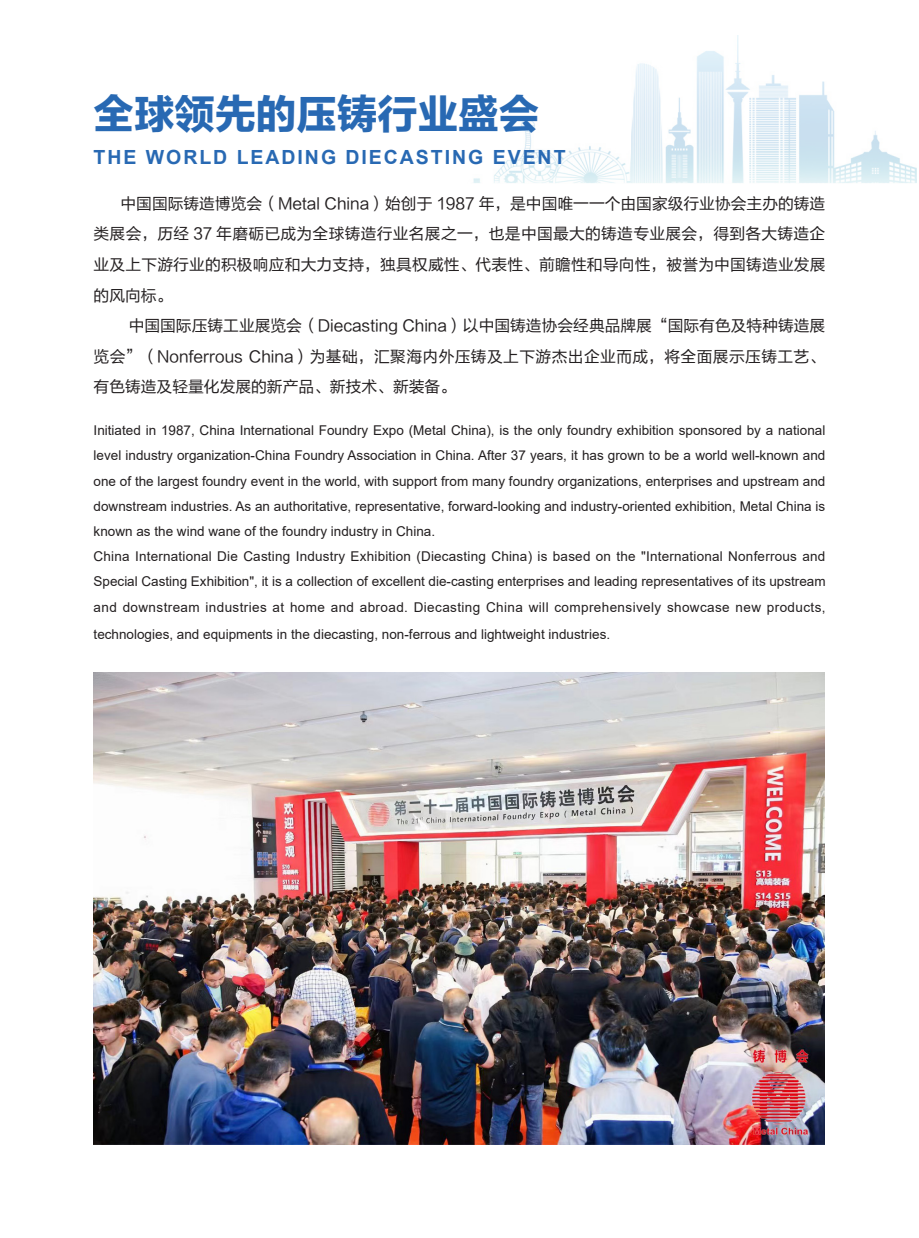
<style>
.page{position:relative;width:919px;height:1238px;background:#fff}
.page>*{position:absolute;margin:0;border:0;box-sizing:border-box;transform-origin:0 0}
.t1{font:40.5px "FZLTDHK GBK1 0";color:#2869b3}
.t2{font:700 19.5px "Arial";letter-spacing:.1em;color:#2869b3}
.t3{font:15.75px/30.6px "FZLTHK GBK1 0";letter-spacing:.01em;color:#231f20;text-align:justify}
.t4{font:13.5px/25.2px "Arial";color:#231f20;text-align:justify}
</style>
<div class="page">
<img style="left:94px;top:672px;width:730px;height:472px">
<img style="left:473px;top:36px;width:443px;height:147px">
<p class="t1" style="left:94px;top:92px;width:447px">全球领先的压铸行业盛会</p>
<p class="t2" style="left:94px;top:143px;width:473px">THE WORLD LEADING DIECASTING EVENT</p>
<p class="t3" style="left:94px;top:188px;width:733px;text-indent:27px">中国国际铸造博览会（Metal China）始创于 1987 年，是中国唯一一个由国家级行业协会主办的铸造类展会，历经 37 年磨砺已成为全球铸造行业名展之一，也是中国最大的铸造专业展会，得到各大铸造企业及上下游行业的积极响应和大力支持，独具权威性、代表性、前瞻性和导向性，被誉为中国铸造业发展的风向标。</p>
<p class="t3" style="left:94px;top:311px;width:733px;text-indent:35px">中国国际压铸工业展览会（Diecasting China）以中国铸造协会经典品牌展“国际有色及特种铸造展览会”（Nonferrous China）为基础，汇聚海内外压铸及上下游杰出企业而成，将全面展示压铸工艺、有色铸造及轻量化发展的新产品、新技术、新装备。</p>
<p class="t4" style="left:94px;top:417px;width:733px">Initiated in 1987, China International Foundry Expo (Metal China), is the only foundry exhibition sponsored by a national level industry organization-China Foundry Association in China. After 37 years, it has grown to be a world well-known and one of the largest foundry event in the world, with support from many foundry organizations, enterprises and upstream and downstream industries. As an authoritative, representative, forward-looking and industry-oriented exhibition, Metal China is known as the wind wane of the foundry industry in China.</p>
<p class="t4" style="left:94px;top:543px;width:733px">China International Die Casting Industry Exhibition (Diecasting China) is based on the "International Nonferrous and Special Casting Exhibition", it is a collection of excellent die-casting enterprises and leading representatives of its upstream and downstream industries at home and abroad. Diecasting China will comprehensively showcase new products,</p>
<p class="t4" style="left:94px;top:621px;width:518px">technologies, and equipments in the diecasting, non-ferrous and lightweight industries.</p>
</div>
